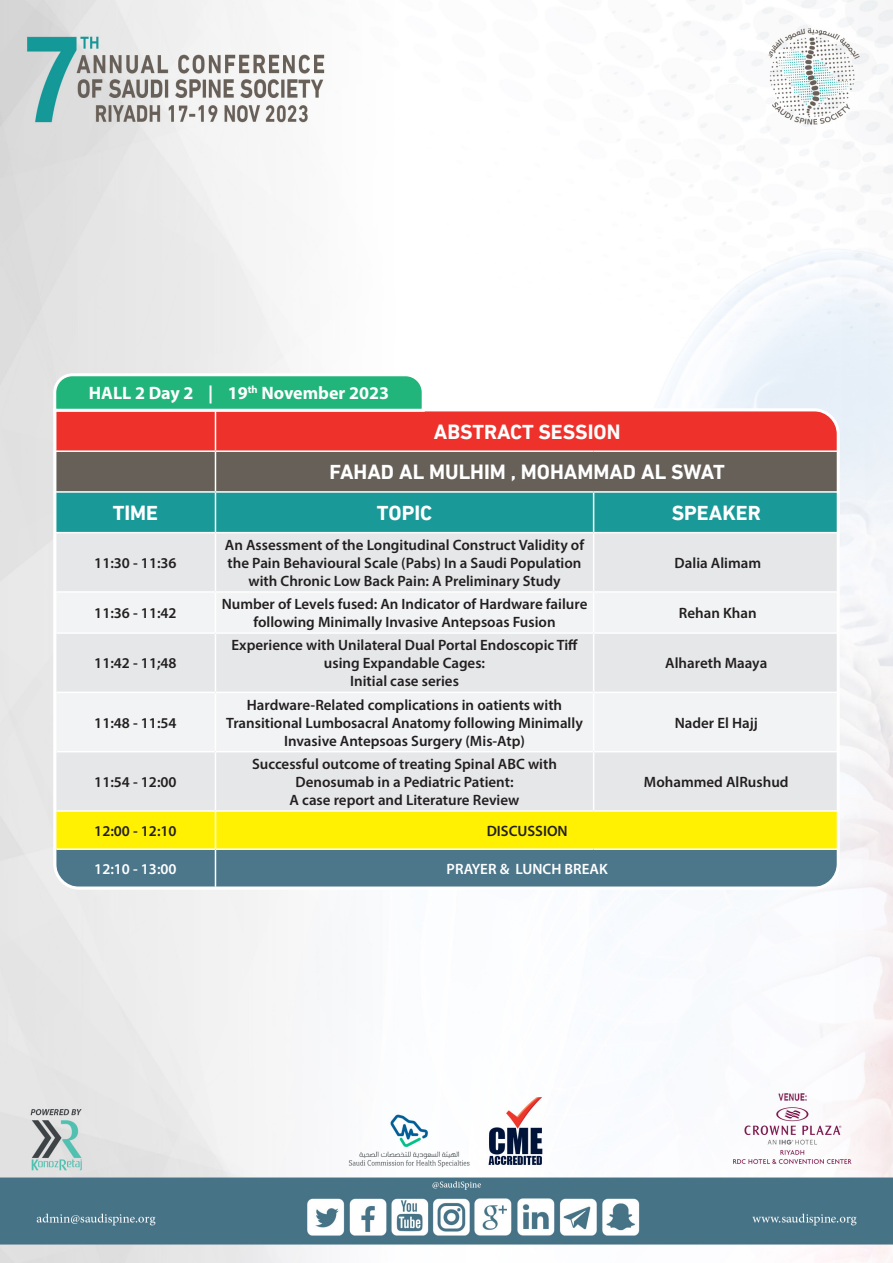
<style>
.page{position:relative;width:893px;height:1263px;background:#fff}
.page>*{position:absolute;margin:0;border:0;box-sizing:border-box;transform-origin:0 0}
.t1{font:700 21px "DIN Next LT Arabic";color:#fff}
.t2{font:700 18px "Myriad Pro";color:#fff}
.t3{font:600 15px/18px "Myriad Pro";color:#231f20;text-align:center}
.t4{font:600 15px "Myriad Pro";color:#fff}
.t5{font:700 10.5px "Myriad Pro";color:#fff}
</style>
<div class="page">
<img style="left:0;top:0;width:893px;height:1263px">
<svg style="left:52px;top:407px;width:789px;height:484px"></svg>
<svg style="left:52px;top:372px;width:786px;height:161px;background:#8c867f"></svg>
<div style="left:89px;top:385px;width:300px;height:14px;background:#21b57b"></div>
<p class="t2" style="left:89px;top:381px;width:106px">HALL 2 Day 2</p>
<p class="t1" style="left:113px;top:501px;width:47px">TIME</p>
<p class="t3" style="left:94px;top:553px;width:84px">11:30 - 11:36</p>
<p class="t2" style="left:208px;top:381px;width:7px">|</p>
<p class="t5" style="left:248px;top:382px;width:12px">th</p>
<p class="t2" style="left:261px;top:381px;width:129px">November 2023</p>
<p class="t2" style="left:228px;top:381px;width:21px">19</p>
<p class="t1" style="left:434px;top:419px;width:188px">ABSTRACT SESSION</p>
<p class="t1" style="left:330px;top:460px;width:397px">FAHAD AL MULHIM , MOHAMMAD AL SWAT</p>
<p class="t1" style="left:672px;top:501px;width:91px">SPEAKER</p>
<p class="t1" style="left:377px;top:501px;width:57px">TOPIC</p>
<p class="t3" style="left:225px;top:535px;width:361px">An Assessment of the Longitudinal Construct Validity of the Pain Behavioural Scale (Pabs) In a Saudi Population with Chronic Low Back Pain A: Preliminary Study</p>
<p class="t3" style="left:675px;top:553px;width:88px">Dalia Alimam</p>
<p class="t3" style="left:222px;top:595px;width:367px">Number of Levels fused: An Indicator of Hardware failure</p>
<p class="t3" style="left:94px;top:604px;width:84px">11:36 - 11:42</p>
<p class="t3" style="left:679px;top:604px;width:79px">Rehan Khan</p>
<p class="t3" style="left:254px;top:613px;width:304px">following Minimally Invasive Antepsoas Fusion</p>
<p class="t3" style="left:94px;top:654px;width:84px">11:42 - 11;48</p>
<p class="t3" style="left:232px;top:636px;width:348px">Experience with Unilateral Dual Portal Endoscopic Tiff using Expandable Cages:<br>Initial case series</p>
<p class="t3" style="left:665px;top:654px;width:103px">Alhareth Maaya</p>
<p class="t3" style="left:94px;top:713px;width:84px">11:48 - 11:54</p>
<p class="t3" style="left:226px;top:695px;width:358px">Hardware-Related complications in oatients with<br>Transitional Lumbosacral Anatomy following Minimally<br>Invasive Antepsoas Surgery (Mis-Atp(</p>
<p class="t3" style="left:675px;top:713px;width:85px">Nader El Hajj</p>
<p class="t3" style="left:94px;top:772px;width:84px">11:54 - 12:00</p>
<p class="t3" style="left:252px;top:754px;width:306px">Successful outcome of treating Spinal ABC with<br>Denosumab in a Pediatric Patient:<br>A case report and Literature Review</p>
<p class="t3" style="left:644px;top:772px;width:146px">Mohammed AlRushud</p>
<p class="t3" style="left:94px;top:821px;width:84px">12:00 - 12:10</p>
<p class="t3" style="left:487px;top:821px;width:83px">DISCUSSION</p>
<p class="t4" style="left:94px;top:859px;width:84px">12:10 - 13:00</p>
<p class="t4" style="left:447px;top:859px;width:163px">PRAYER &amp; LUNCH BREAK</p>
</div>
